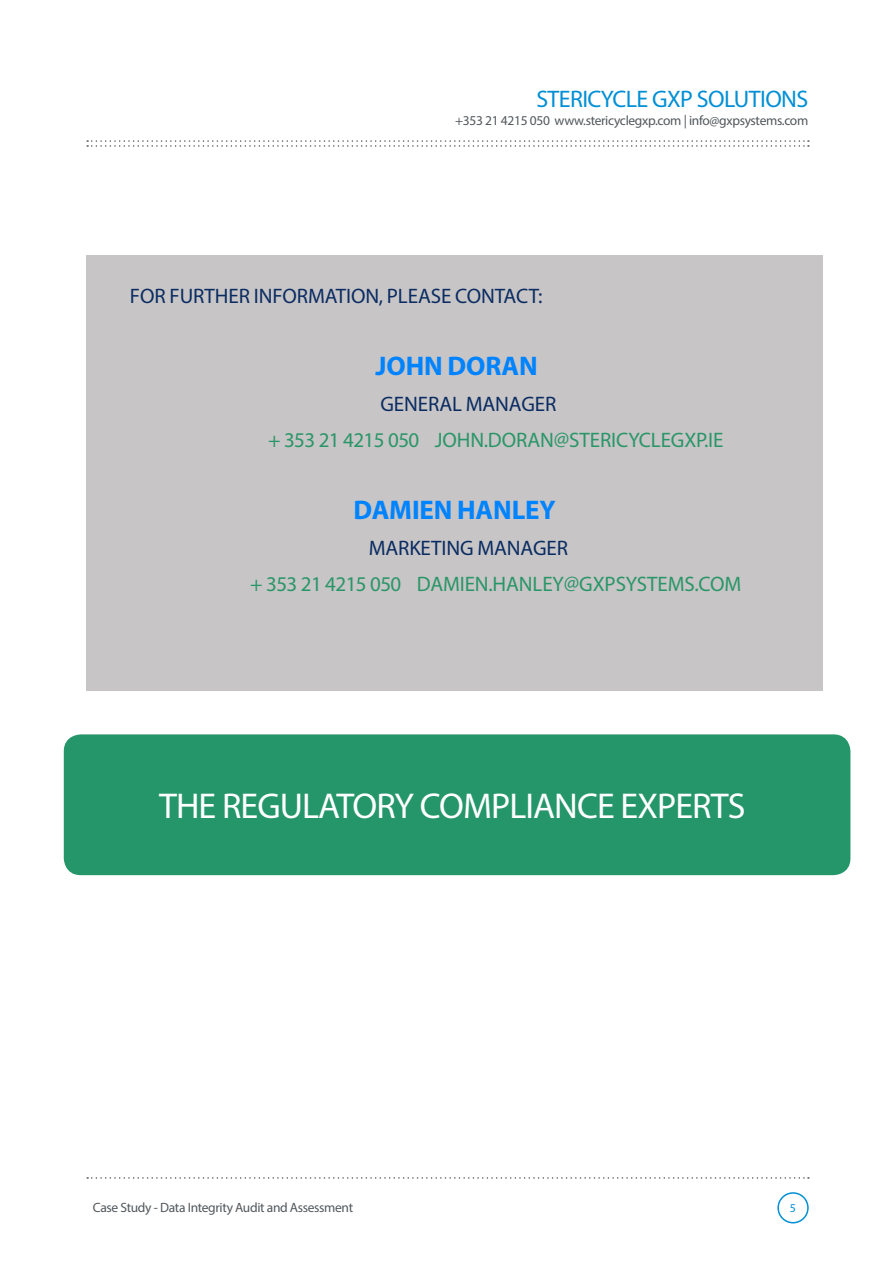
<style>
.page{position:relative;width:893px;height:1263px;background:#fff}
.page>*{position:absolute;margin:0;border:0;box-sizing:border-box;transform-origin:0 0}
.t1{font:36px "Myriad Pro";letter-spacing:-.025em;color:#fff}
.t2{font:700 27px "Myriad Pro";letter-spacing:-.005em;color:#0083ff}
.t3{font:24px "Myriad Pro";letter-spacing:-.025em;color:#008fd5}
.t4{font:21px "Myriad Pro";letter-spacing:-.005em;color:#299668}
.t5{font:21px "Myriad Pro";letter-spacing:-.005em;color:#0a2c62}
.t6{font:13.5px "Myriad Pro";letter-spacing:-.025em;color:#52575b}
.t7{font:12px "Myriad Pro";color:#008fd5}
</style>
<div class="page">
<svg style="left:87px;top:140px;width:722px;height:7px"></svg>
<svg style="left:87px;top:1177px;width:722px;height:2px"></svg>
<div style="left:777px;top:1192px;width:32px;height:31px;border:2px solid #008fd5;border-radius:50%"></div>
<div style="left:87px;top:255px;width:736px;height:436px;background:#c8c5c6"></div>
<div style="left:64px;top:734px;width:786px;height:141px;background:#249669;border-radius:17px"></div>
<h3 class="t3" style="left:536px;top:84px;width:273px">STERICYCLE GXP SOLUTIONS</h3>
<p class="t6" style="left:455px;top:112px;width:355px">+353 21 4215 050 www.stericyclegxp.com | info@gxpsystems.com</p>
<p class="t5" style="left:130px;top:283px;width:414px">FOR FURTHER INFORMATION, PLEASE CONTACT:</p>
<p class="t2" style="left:376px;top:348px;width:164px">JOHN DORAN</p>
<p class="t5" style="left:380px;top:391px;width:177px">GENERAL MANAGER</p>
<p class="t4" style="left:268px;top:427px;width:457px">+ 353 21 4215 050 JOHN.DORAN@STERICYCLEGXP.IE</p>
<p class="t2" style="left:353px;top:492px;width:204px">DAMIEN HANLEY</p>
<p class="t5" style="left:369px;top:535px;width:201px">MARKETING MANAGER</p>
<p class="t4" style="left:250px;top:571px;width:493px">+ 353 21 4215 050 DAMIEN.HANLEY@GXPSYSTEMS.COM</p>
<p class="t1" style="left:159px;top:784px;width:588px">THE REGULATORY COMPLIANCE EXPERTS</p>
<p class="t6" style="left:93px;top:1199px;width:262px">Case Study - Data Integrity Audit and Assessment</p>
<p class="t7" style="left:790px;top:1200px;width:8px">5</p>
</div>
